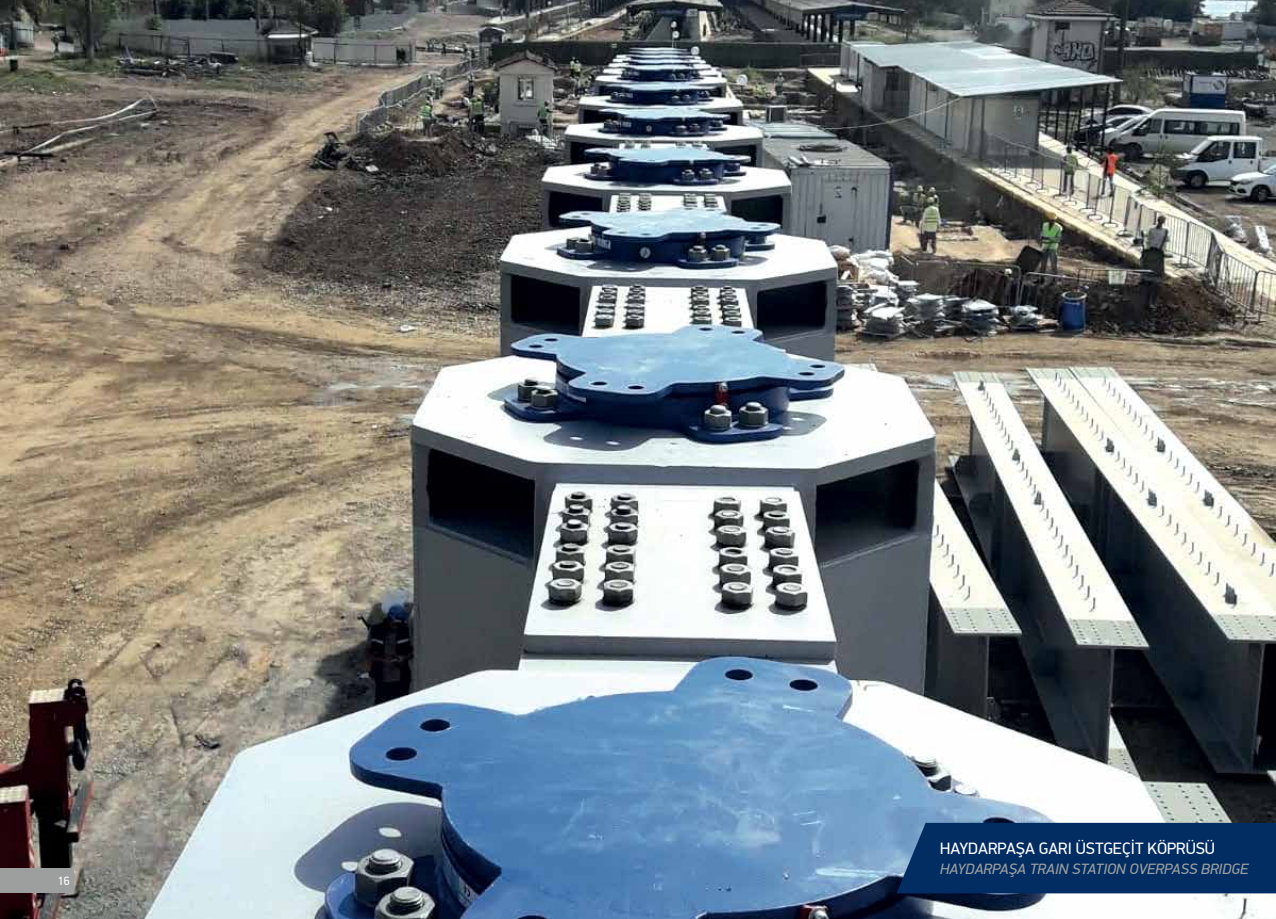
<style>
.page{position:relative;width:1276px;height:919px;background:#fff}
.page>*{position:absolute;margin:0;border:0;box-sizing:border-box;transform-origin:0 0}
.t1{font:16.5px "PF Din Display Pro";color:#fff}
.t2{font:italic 15px "PF Din Display Pro";color:#9d9f9e}
.t3{font:12px "PF Din Display Pro";color:#fff}
</style>
<div class="page">
<img style="left:0;top:0;width:896px;height:918px">
<div style="left:0;top:868px;width:73px;height:25px;background:#9d9f9e"></div>
<img style="left:896px;top:0;width:380px;height:918px">
<p class="t3" style="left:58px;top:873px;width:13px">16</p>
<p class="t1" style="left:940px;top:838px;width:276px">HAYDARPAŞA GARI ÜSTGEÇİT KÖPRÜSÜ</p>
<p class="t2" style="left:940px;top:860px;width:310px">HAYDARPAŞA TRAIN STATION OVERPASS BRIDGE</p>
</div>
